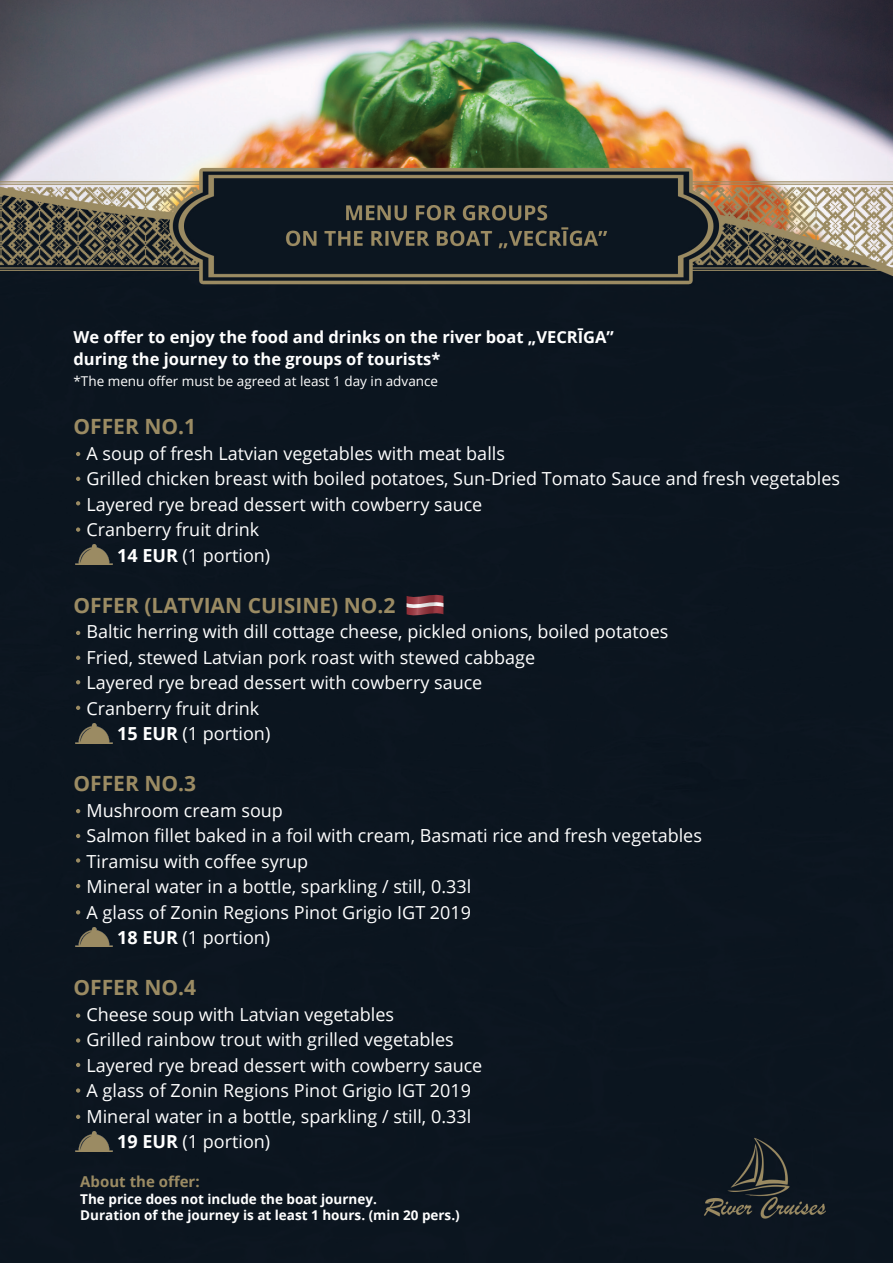
<style>
.page{position:relative;width:893px;height:1263px;background:#fff}
.page>*{position:absolute;margin:0;border:0;box-sizing:border-box;transform-origin:0 0}
.t1{font:700 21px "Open Sans";color:#9b8b63}
.t2{font:18px "Open Sans";color:#fff}
.t3{font:700 16.5px/22.5px "Open Sans";color:#fff}
.t4{font:700 15px "Open Sans";color:#9b8b63}
.t5{font:700 13.5px/16.2px "Open Sans";color:#fff}
.t6{font:13.5px "Open Sans";color:#fff}
.s1{font-weight:700}
</style>
<div class="page">
<img style="left:0;top:0;width:893px;height:1263px">
<img style="left:75px;top:545px;width:37px;height:19px">
<img style="left:75px;top:724px;width:37px;height:19px">
<img style="left:75px;top:927px;width:37px;height:20px">
<img style="left:75px;top:1131px;width:37px;height:20px">
<svg style="left:76px;top:452px;width:4px;height:4px"></svg>
<svg style="left:76px;top:477px;width:4px;height:4px"></svg>
<svg style="left:76px;top:501px;width:4px;height:4px"></svg>
<svg style="left:76px;top:527px;width:4px;height:5px"></svg>
<svg style="left:76px;top:631px;width:4px;height:4px"></svg>
<svg style="left:76px;top:656px;width:4px;height:4px"></svg>
<svg style="left:76px;top:680px;width:4px;height:4px"></svg>
<svg style="left:76px;top:706px;width:4px;height:4px"></svg>
<svg style="left:76px;top:809px;width:4px;height:4px"></svg>
<svg style="left:76px;top:834px;width:4px;height:4px"></svg>
<svg style="left:76px;top:858px;width:4px;height:5px"></svg>
<svg style="left:76px;top:884px;width:4px;height:4px"></svg>
<svg style="left:76px;top:910px;width:4px;height:4px"></svg>
<svg style="left:76px;top:1013px;width:4px;height:5px"></svg>
<svg style="left:76px;top:1038px;width:4px;height:5px"></svg>
<svg style="left:76px;top:1063px;width:4px;height:4px"></svg>
<svg style="left:76px;top:1088px;width:4px;height:5px"></svg>
<svg style="left:76px;top:1115px;width:4px;height:4px"></svg>
<svg style="left:407px;top:592px;width:36px;height:26px"></svg>
<p class="t3" style="left:74px;top:325px;width:542px">We offer to enjoy the food and drinks on the river boat „VECRĪGA” during the journey to the groups of tourists*</p>
<p class="t6" style="left:74px;top:372px;width:366px">*The menu offer must be agreed at least 1 day in advance</p>
<p class="t1" style="left:74px;top:412px;width:124px">OFFER NO.1</p>
<p class="t2" style="left:86px;top:441px;width:420px">A soup of fresh Latvian vegetables with meat balls</p>
<p class="t2" style="left:86px;top:466px;width:755px">Grilled chicken breast with boiled potatoes, Sun-Dried Tomato Sauce and fresh vegetables</p>
<p class="t2" style="left:86px;top:492px;width:397px">Layered rye bread dessert with cowberry sauce</p>
<p class="t2" style="left:86px;top:517px;width:174px">Cranberry fruit drink</p>
<p class="t2" style="left:117px;top:543px;width:155px"><span class="s1">14 EUR</span> (1 portion)</p>
<p class="t1" style="left:74px;top:590px;width:324px">OFFER (LATVIAN CUISINE) NO.2</p>
<p class="t2" style="left:86px;top:619px;width:583px">Baltic herring with dill cottage cheese, pickled onions, boiled potatoes</p>
<p class="t2" style="left:87px;top:645px;width:450px">Fried, stewed Latvian pork roast with stewed cabbage</p>
<p class="t2" style="left:87px;top:670px;width:397px">Layered rye bread dessert with cowberry sauce</p>
<p class="t2" style="left:87px;top:696px;width:174px">Cranberry fruit drink</p>
<p class="t2" style="left:117px;top:721px;width:155px"><span class="s1">15 EUR</span> (1 portion)</p>
<p class="t1" style="left:74px;top:769px;width:124px">OFFER NO.3</p>
<p class="t2" style="left:86px;top:798px;width:198px">Mushroom cream soup</p>
<p class="t2" style="left:86px;top:823px;width:617px">Salmon fillet baked in a foil with cream, Basmati rice and fresh vegetables</p>
<p class="t2" style="left:86px;top:849px;width:223px">Tiramisu with coffee syrup</p>
<p class="t2" style="left:86px;top:874px;width:386px">Mineral water in a bottle, sparkling / still, 0.33l</p>
<p class="t2" style="left:86px;top:900px;width:386px">A glass of Zonin Regions Pinot Grigio IGT 2019</p>
<p class="t2" style="left:117px;top:925px;width:155px"><span class="s1">18 EUR</span> (1 portion)</p>
<p class="t1" style="left:74px;top:973px;width:124px">OFFER NO.4</p>
<p class="t2" style="left:86px;top:1002px;width:309px">Cheese soup with Latvian vegetables</p>
<p class="t2" style="left:86px;top:1027px;width:369px">Grilled rainbow trout with grilled vegetables</p>
<p class="t2" style="left:86px;top:1053px;width:397px">Layered rye bread dessert with cowberry sauce</p>
<p class="t2" style="left:86px;top:1078px;width:386px">A glass of Zonin Regions Pinot Grigio IGT 2019</p>
<p class="t2" style="left:86px;top:1104px;width:386px">Mineral water in a bottle, sparkling / still, 0.33l</p>
<p class="t2" style="left:117px;top:1129px;width:155px"><span class="s1">19 EUR</span> (1 portion)</p>
<p class="t4" style="left:80px;top:1171px;width:121px">About the offer:</p>
<p class="t5" style="left:80px;top:1190px;width:381px">The price does not include the boat journey.<br>Duration of the journey is at least 1 hours. (min 20 pers.)</p>
</div>
